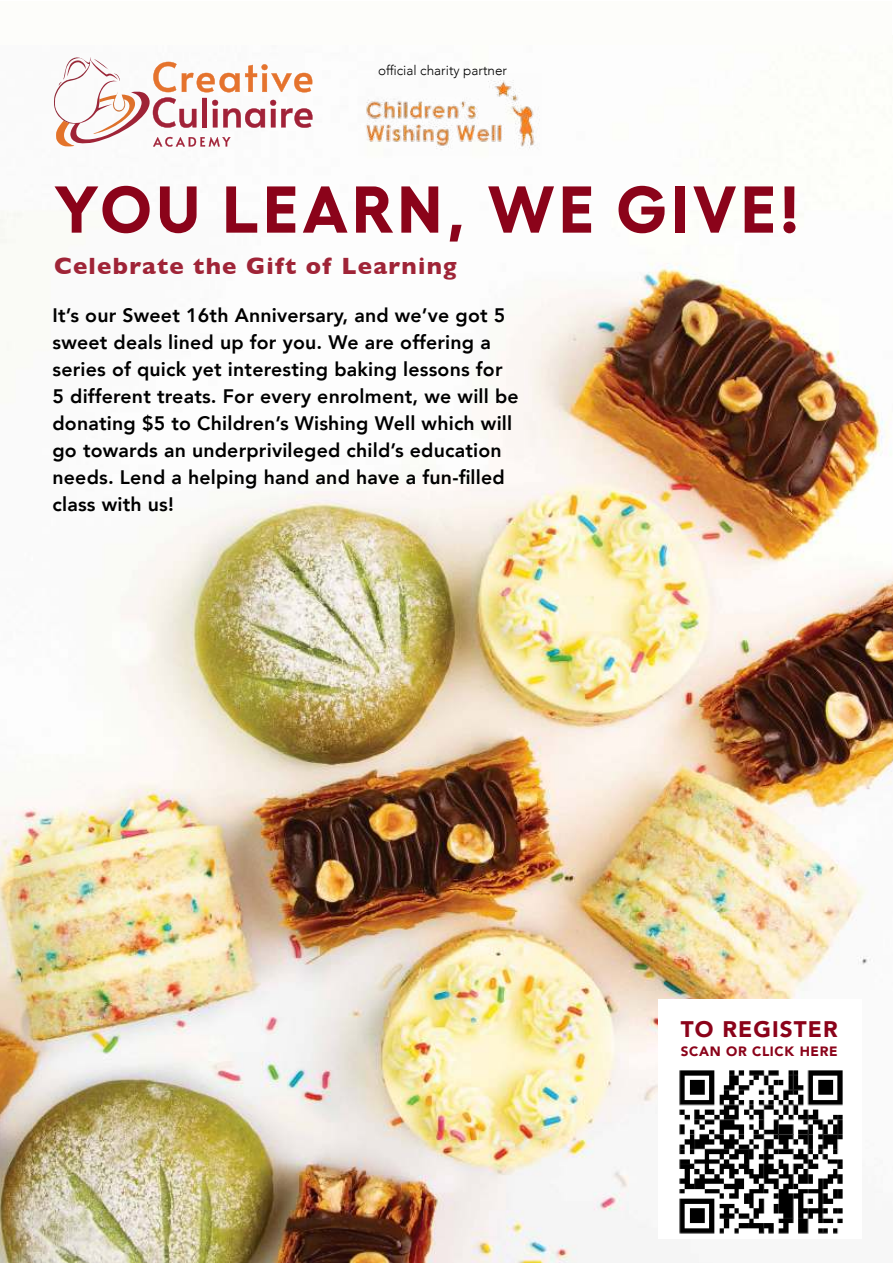
<style>
.page{position:relative;width:893px;height:1263px;background:#fff}
.page>*{position:absolute;margin:0;border:0;box-sizing:border-box;transform-origin:0 0}
.t1{font:700 66px "Fellix";letter-spacing:.07em;color:#8b031a}
.t2{font:700 24px "Gill Sans";letter-spacing:.05em;color:#9f2437}
.t3{font:900 22.5px "Avenir";letter-spacing:.05em;color:#8b031a}
.t4{font:800 19.5px/27px "Avenir";letter-spacing:.01em;color:#000}
.t5{font:300 13.5px "Avenir";color:#000}
.t6{font:900 13.5px "Avenir";letter-spacing:.05em;color:#8b031a}
</style>
<div class="page">
<img style="left:0;top:211px;width:893px;height:1052px">
<div style="left:659px;top:999px;width:203px;height:239px;background:#fff"></div>
<svg style="left:54px;top:57px;width:259px;height:90px"></svg>
<img style="left:366px;top:80px;width:174px;height:70px">
<div style="left:1px;top:1px;width:891px;height:44px;background:#fdfdfa"></div>
<img style="left:679px;top:1070px;width:164px;height:164px">
<p class="t5" style="left:378px;top:62px;width:131px">official charity partner</p>
<h1 class="t1" style="left:54px;top:180px;width:746px">YOU LEARN, WE GIVE!</h1>
<p class="t2" style="left:54px;top:256px;width:404px">Celebrate the Gift of Learning</p>
<p class="t4" style="left:52px;top:304px;width:468px">It’s our Sweet 16th Anniversary, and we’ve got 5 sweet deals lined up for you. We are offering a series of quick yet interesting baking lessons for 5 different treats. For every enrolment, we will be donating $5 to Children’s Wishing Well which will go towards an underprivileged child’s education needs. Lend a helping hand and have a fun-filled class with us!</p>
<p class="t3" style="left:681px;top:1016px;width:159px">TO REGISTER</p>
<p class="t6" style="left:681px;top:1043px;width:158px">SCAN OR CLICK HERE</p>
</div>
